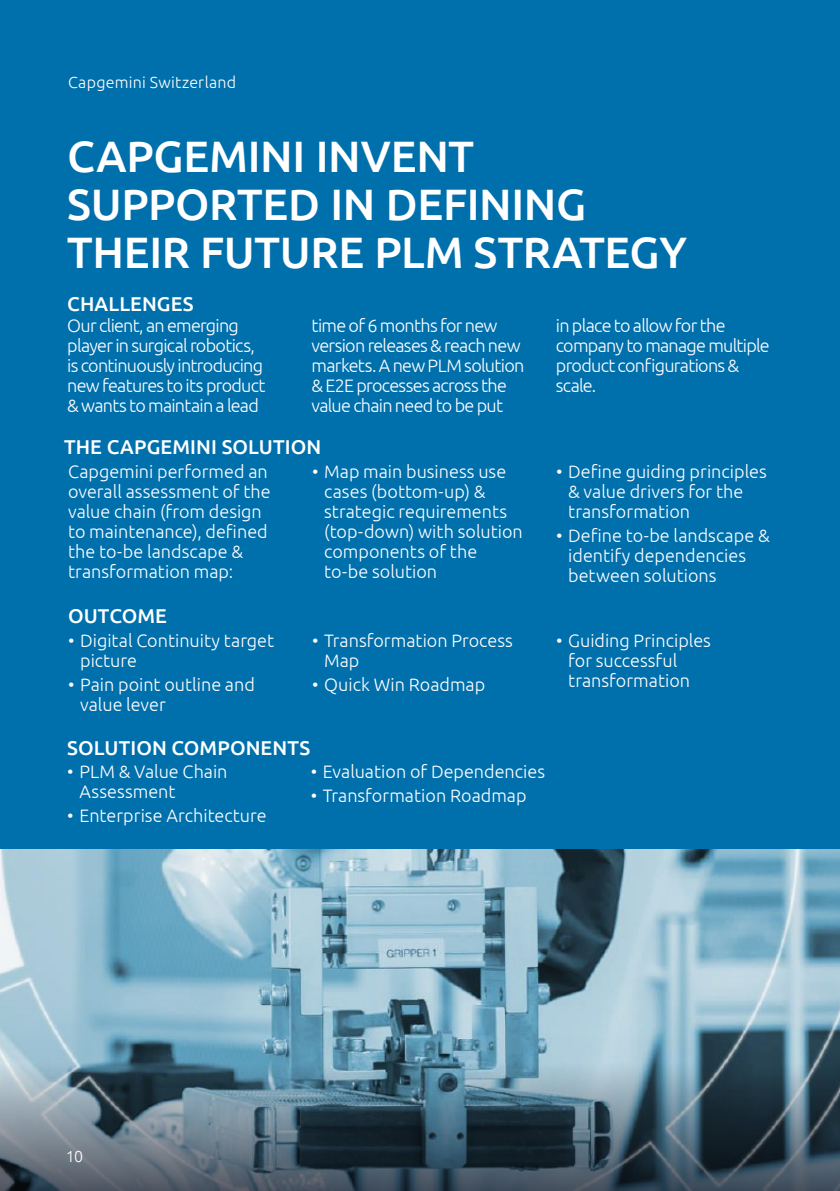
<style>
.page{position:relative;width:840px;height:1191px;background:#fff}
.page>*{position:absolute;margin:0;border:0;box-sizing:border-box;transform-origin:0 0}
.t1{font:500 44px/48px "Ubuntu";letter-spacing:-.005em;color:#fff}
.t2{font:500 20px "Ubuntu";letter-spacing:.005em;color:#fff}
.t3{font:300 18px/20px "Ubuntu";color:#fff}
.t4{font:300 18px/20px "Ubuntu";letter-spacing:-.04em;color:#fff}
.t5{font:300 16px "Ubuntu";letter-spacing:.015em;color:#fff}
</style>
<div class="page">
<div style="left:0;top:0;width:839px;height:1123px;background:#0070ad"></div>
<img style="left:0;top:849px;width:839px;height:188px">
<svg style="left:0;top:1037px;width:839px;height:154px;background:#516b7a"></svg>
<p class="t5" style="left:68px;top:72px;width:169px">Capgemini Switzerland</p>
<h1 class="t1" style="left:67px;top:131px;width:621px">CAPGEMINI INVENT<br>SUPPORTED IN DEFINING<br>THEIR FUTURE PLM STRATEGY</h1>
<p class="t2" style="left:67px;top:291px;width:128px">CHALLENGES</p>
<p class="t4" style="left:67px;top:315px;width:199px">Our client, an emerging player in surgical robotics, is continuously introducing new features to its product &amp; wants to maintain a lead</p>
<p class="t4" style="left:311px;top:315px;width:214px">time of 6 months for new version releases &amp; reach new markets. A new PLM solution &amp; E2E processes across the value chain need to be put</p>
<p class="t4" style="left:555px;top:315px;width:215px">in place to allow for the company to manage multiple product configurations &amp; scale.</p>
<p class="t2" style="left:64px;top:434px;width:258px">THE CAPGEMINI SOLUTION</p>
<p class="t3" style="left:68px;top:461px;width:204px">Capgemini performed an overall assessment of the value chain (from design to maintenance), defined the to-be landscape &amp; transformation map:</p>
<p class="t3" style="left:324px;top:461px;width:200px;text-indent:-12px">• Map main business use cases (bottom-up) &amp; strategic requirements (top-down) with solution components of the to-be solution</p>
<p class="t3" style="left:568px;top:461px;width:200px;text-indent:-12px">• Define guiding principles &amp; value drivers for the transformation</p>
<p class="t3" style="left:568px;top:525px;width:203px;text-indent:-12px">• Define to-be landscape &amp; identify dependencies between solutions</p>
<p class="t2" style="left:68px;top:603px;width:100px">OUTCOME</p>
<p class="t3" style="left:80px;top:630px;width:195px;text-indent:-12px">• Digital Continuity target picture</p>
<p class="t3" style="left:80px;top:674px;width:176px;text-indent:-12px">• Pain point outline and value lever</p>
<p class="t3" style="left:324px;top:630px;width:190px;text-indent:-12px">• Transformation Process<br>Map</p>
<p class="t3" style="left:312px;top:674px;width:175px">• Quick Win Roadmap</p>
<p class="t2" style="left:67px;top:735px;width:244px">SOLUTION COMPONENTS</p>
<p class="t3" style="left:79px;top:761px;width:149px;text-indent:-12px">• PLM &amp; Value Chain<br>Assessment</p>
<p class="t3" style="left:67px;top:805px;width:201px">• Enterprise Architecture</p>
<p class="t3" style="left:310px;top:761px;width:236px">• Evaluation of Dependencies</p>
<p class="t3" style="left:310px;top:785px;width:217px">• Transformation Roadmap</p>
<p class="t3" style="left:568px;top:630px;width:144px;text-indent:-12px">• Guiding Principles for successful transformation</p>
<p class="t5" style="left:66px;top:1146px;width:19px">10</p>
</div>
